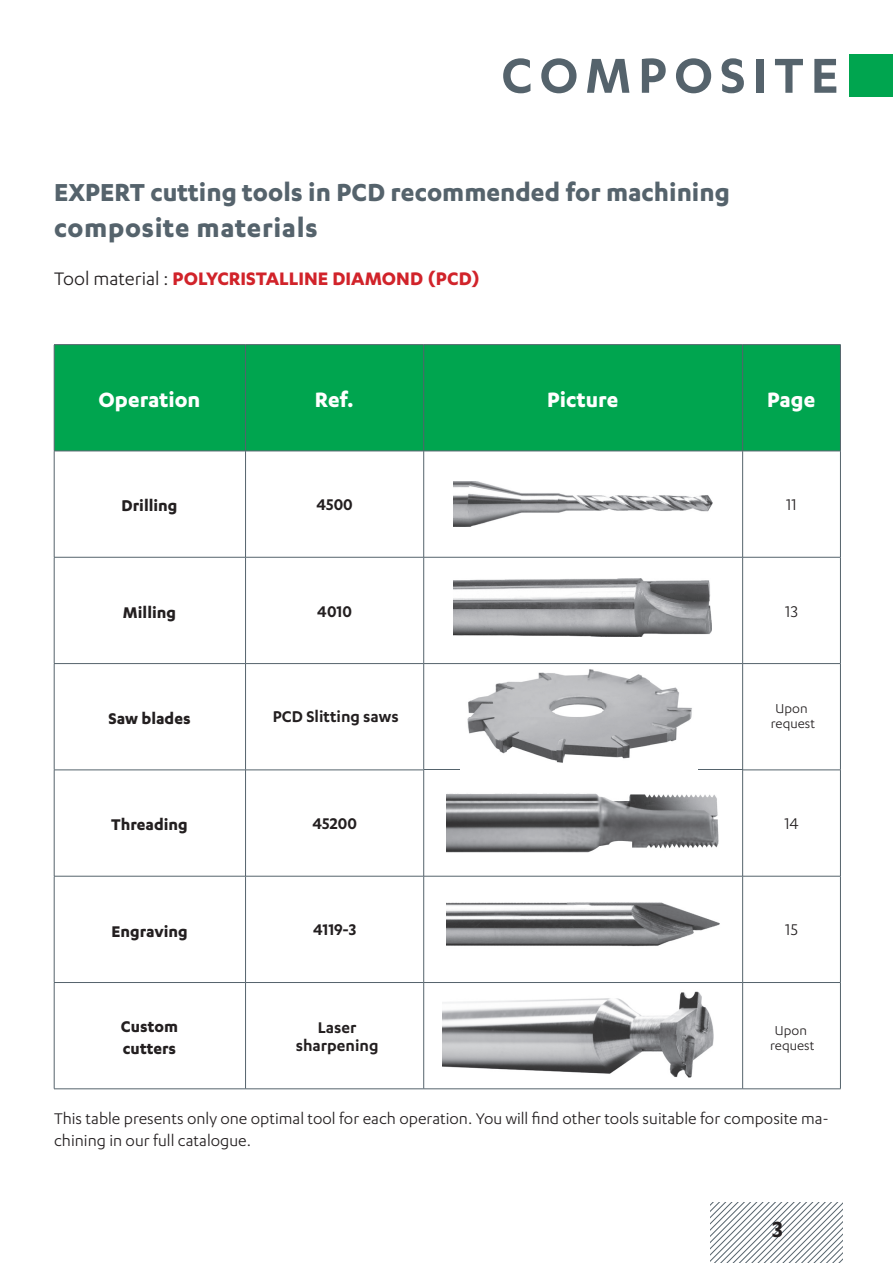
<style>
.page{position:relative;width:893px;height:1263px;background:#fff}
.page>*{position:absolute;margin:0;border:0;box-sizing:border-box;transform-origin:0 0}
.t1{font:600 57px "Karbon";letter-spacing:.12em;color:#55636c}
.t2{font:700 30px "Karbon";letter-spacing:.02em;color:#55636c}
.t3{font:700 28.5px "Karbon";color:#55636c}
.t4{font:700 24px "Karbon";color:#fff}
.t5{font:700 21px "Karbon";color:#d1232a}
.t6{font:18px/21.6px "Karbon";color:#231f20}
.t7{font:700 18px/21.6px "Karbon";color:#231f20}
.t8{font:600 18px/18px "Karbon";color:#231f20;text-align:center}
.t9{font:15px/15px "Karbon";color:#231f20;text-align:center}
.s1{font-weight:400;color:#231f20}
</style>
<div class="page">
<div style="left:850px;top:54px;width:43px;height:42px;background:#00a54f"></div>
<div style="left:55px;top:345px;width:785px;height:106px;background:#00a54f"></div>
<hr style="left:54px;top:344px;width:192px;height:1px;background:#55636c">
<hr style="left:54px;top:345px;width:1px;height:106px;background:#55636c">
<hr style="left:246px;top:344px;width:178px;height:1px;background:#55636c">
<hr style="left:245px;top:345px;width:1px;height:106px;background:#55636c">
<hr style="left:424px;top:344px;width:319px;height:1px;background:#55636c">
<hr style="left:423px;top:345px;width:1px;height:106px;background:#55636c">
<hr style="left:743px;top:344px;width:98px;height:1px;background:#55636c">
<hr style="left:742px;top:345px;width:1px;height:106px;background:#55636c">
<hr style="left:840px;top:345px;width:1px;height:106px;background:#55636c">
<hr style="left:54px;top:451px;width:192px;height:1px;background:#55636c">
<hr style="left:54px;top:451px;width:1px;height:106px;background:#55636c">
<hr style="left:246px;top:451px;width:178px;height:1px;background:#55636c">
<hr style="left:245px;top:451px;width:1px;height:106px;background:#55636c">
<hr style="left:424px;top:451px;width:319px;height:1px;background:#55636c">
<hr style="left:423px;top:451px;width:1px;height:106px;background:#55636c">
<hr style="left:743px;top:451px;width:98px;height:1px;background:#55636c">
<hr style="left:742px;top:451px;width:1px;height:106px;background:#55636c">
<hr style="left:840px;top:451px;width:1px;height:106px;background:#55636c">
<hr style="left:54px;top:557px;width:192px;height:1px;background:#55636c">
<hr style="left:54px;top:557px;width:1px;height:106px;background:#55636c">
<hr style="left:246px;top:557px;width:178px;height:1px;background:#55636c">
<hr style="left:245px;top:557px;width:1px;height:106px;background:#55636c">
<hr style="left:424px;top:557px;width:319px;height:1px;background:#55636c">
<hr style="left:423px;top:557px;width:1px;height:106px;background:#55636c">
<hr style="left:743px;top:557px;width:98px;height:1px;background:#55636c">
<hr style="left:742px;top:557px;width:1px;height:106px;background:#55636c">
<hr style="left:840px;top:557px;width:1px;height:106px;background:#55636c">
<hr style="left:54px;top:663px;width:192px;height:1px;background:#55636c">
<hr style="left:54px;top:664px;width:1px;height:106px;background:#55636c">
<hr style="left:246px;top:663px;width:178px;height:1px;background:#55636c">
<hr style="left:245px;top:664px;width:1px;height:106px;background:#55636c">
<hr style="left:424px;top:663px;width:319px;height:1px;background:#55636c">
<hr style="left:423px;top:664px;width:1px;height:106px;background:#55636c">
<hr style="left:743px;top:663px;width:98px;height:1px;background:#55636c">
<hr style="left:742px;top:664px;width:1px;height:106px;background:#55636c">
<hr style="left:840px;top:664px;width:1px;height:106px;background:#55636c">
<hr style="left:54px;top:770px;width:192px;height:1px;background:#55636c">
<hr style="left:54px;top:770px;width:1px;height:106px;background:#55636c">
<hr style="left:246px;top:770px;width:178px;height:1px;background:#55636c">
<hr style="left:245px;top:770px;width:1px;height:106px;background:#55636c">
<hr style="left:424px;top:770px;width:319px;height:1px;background:#55636c">
<hr style="left:423px;top:770px;width:1px;height:106px;background:#55636c">
<hr style="left:743px;top:770px;width:98px;height:1px;background:#55636c">
<hr style="left:742px;top:770px;width:1px;height:106px;background:#55636c">
<hr style="left:840px;top:770px;width:1px;height:106px;background:#55636c">
<hr style="left:54px;top:876px;width:192px;height:1px;background:#55636c">
<hr style="left:54px;top:876px;width:1px;height:106px;background:#55636c">
<hr style="left:246px;top:876px;width:178px;height:1px;background:#55636c">
<hr style="left:245px;top:876px;width:1px;height:106px;background:#55636c">
<hr style="left:424px;top:876px;width:319px;height:1px;background:#55636c">
<hr style="left:423px;top:876px;width:1px;height:106px;background:#55636c">
<hr style="left:743px;top:876px;width:98px;height:1px;background:#55636c">
<hr style="left:742px;top:876px;width:1px;height:106px;background:#55636c">
<hr style="left:840px;top:876px;width:1px;height:106px;background:#55636c">
<hr style="left:54px;top:982px;width:192px;height:1px;background:#55636c">
<hr style="left:54px;top:983px;width:1px;height:106px;background:#55636c">
<hr style="left:246px;top:982px;width:178px;height:1px;background:#55636c">
<hr style="left:245px;top:983px;width:1px;height:106px;background:#55636c">
<hr style="left:424px;top:982px;width:319px;height:1px;background:#55636c">
<hr style="left:423px;top:983px;width:1px;height:106px;background:#55636c">
<hr style="left:743px;top:982px;width:98px;height:1px;background:#55636c">
<hr style="left:742px;top:983px;width:1px;height:106px;background:#55636c">
<hr style="left:840px;top:983px;width:1px;height:106px;background:#55636c">
<hr style="left:54px;top:1088px;width:192px;height:1px;background:#55636c">
<hr style="left:246px;top:1088px;width:178px;height:1px;background:#55636c">
<hr style="left:424px;top:1088px;width:319px;height:1px;background:#55636c">
<hr style="left:743px;top:1088px;width:98px;height:1px;background:#55636c">
<img style="left:454px;top:481px;width:258px;height:45px">
<img style="left:454px;top:579px;width:258px;height:57px">
<img style="left:446px;top:793px;width:273px;height:60px">
<img style="left:446px;top:902px;width:274px;height:45px">
<img style="left:467px;top:669px;width:225px;height:94px">
<img style="left:443px;top:991px;width:271px;height:87px">
<svg style="left:711px;top:1202px;width:131px;height:61px"></svg>
<h1 class="t1" style="left:501px;top:43px;width:339px">COMPOSITE</h1>
<h3 class="t3" style="left:54px;top:176px;width:677px">EXPERT cutting tools in PCD recommended for machining</h3>
<h2 class="t2" style="left:54px;top:211px;width:265px">composite materials</h2>
<p class="t5" style="left:54px;top:267px;width:428px"><span class="s1">Tool material :</span> POLYCRISTALLINE DIAMOND (PCD)</p>
<h3 class="t4" style="left:99px;top:386px;width:103px">Operation</h3>
<h3 class="t4" style="left:315px;top:386px;width:40px">Ref.</h3>
<h3 class="t4" style="left:547px;top:386px;width:73px">Picture</h3>
<h3 class="t4" style="left:767px;top:386px;width:50px">Page</h3>
<p class="t7" style="left:122px;top:494px;width:57px">Drilling</p>
<p class="t8" style="left:316px;top:495px;width:38px">4500</p>
<p class="t6" style="left:786px;top:493px;width:12px">11</p>
<p class="t7" style="left:123px;top:601px;width:55px">Milling</p>
<p class="t8" style="left:317px;top:601px;width:36px">4010</p>
<p class="t6" style="left:785px;top:600px;width:14px">13</p>
<p class="t7" style="left:108px;top:707px;width:84px">Saw blades</p>
<p class="t8" style="left:273px;top:707px;width:127px">PCD Slitting saws</p>
<p class="t9" style="left:771px;top:701px;width:46px">Upon request</p>
<p class="t7" style="left:111px;top:813px;width:78px">Threading</p>
<p class="t8" style="left:312px;top:814px;width:46px">45200</p>
<p class="t6" style="left:784px;top:812px;width:16px">14</p>
<p class="t7" style="left:111px;top:920px;width:78px">Engraving</p>
<p class="t8" style="left:313px;top:920px;width:45px">4119-3</p>
<p class="t6" style="left:785px;top:919px;width:14px">15</p>
<p class="t7" style="left:121px;top:1015px;width:59px">Custom cutters</p>
<p class="t8" style="left:296px;top:1018px;width:84px">Laser sharpening</p>
<p class="t9" style="left:770px;top:1022px;width:46px">Upon request</p>
<p class="t6" style="left:54px;top:1107px;width:776px">This table presents only one optimal tool for each operation. You will find other tools suitable for composite ma&shy;chining in our full catalogue.</p>
</div>
